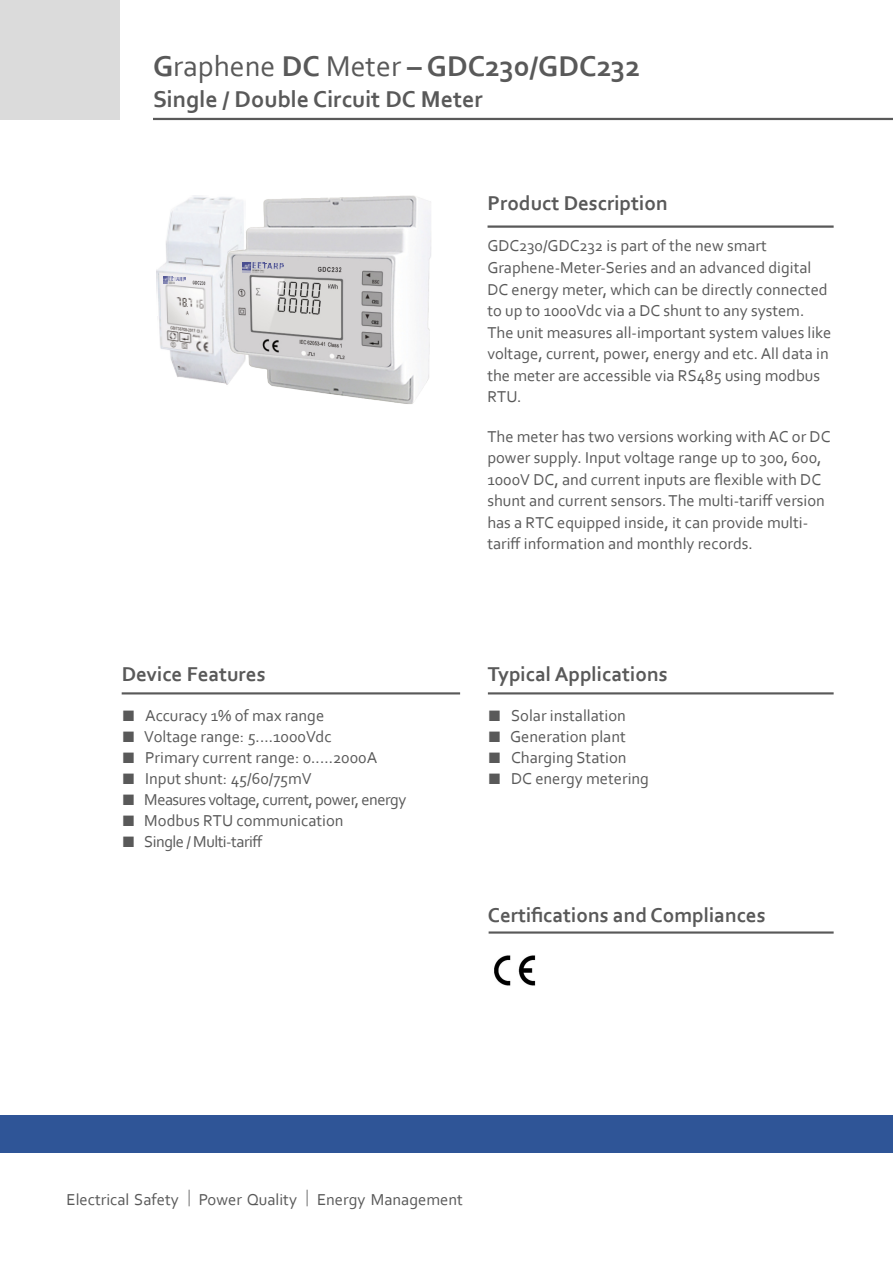
<style>
.page{position:relative;width:893px;height:1263px;background:#fff}
.page>*{position:absolute;margin:0;border:0;box-sizing:border-box;transform-origin:0 0}
.t1{font:700 30px "Corbel";color:#595959}
.t2{font:700 24px "Corbel";color:#595959}
.t3{font:700 21px "Corbel";color:#595959}
.t4{font:16.5px/21.6px "Corbel";color:#595959}
.t5{font:16.5px "Corbel";letter-spacing:-.03em;color:#595959}
.s1{font-weight:400}
.s2{font-family:"Arial";font-size:22.5px}
</style>
<div class="page">
<div style="left:0;top:1115px;width:893px;height:38px;background:#2f5597"></div>
<div style="left:0;top:0;width:119px;height:119px;background:#dbdbdb"></div>
<hr style="left:153px;top:118px;width:740px;height:2px;background:#595959">
<hr style="left:122px;top:692px;width:338px;height:2px;background:#595959">
<hr style="left:488px;top:692px;width:346px;height:2px;background:#595959">
<hr style="left:489px;top:931px;width:345px;height:3px;background:#595959">
<img style="left:494px;top:955px;width:42px;height:31px">
<hr style="left:488px;top:225px;width:346px;height:3px;background:#595959">
<img style="left:156px;top:195px;width:68px;height:188px">
<svg style="left:192px;top:280px;width:13px;height:5px"></svg>
<img style="left:164px;top:277px;width:22px;height:7px">
<img style="left:224px;top:196px;width:207px;height:208px">
<img style="left:242px;top:262px;width:42px;height:11px">
<img style="left:318px;top:266px;width:24px;height:7px">
<h1 class="t1" style="left:153px;top:54px;width:489px">G<span class="s1">raphene</span> DC <span class="s1">Meter</span> – GDC230/GDC232</h1>
<h2 class="t2" style="left:153px;top:90px;width:331px">Single / Double Circuit DC Meter</h2>
<p class="t3" style="left:122px;top:666px;width:145px">Device Features</p>
<p class="t4" style="left:122px;top:706px;width:204px"><span class="s2">■</span> Accuracy 1% of max range</p>
<p class="t4" style="left:122px;top:727px;width:211px"><span class="s2">■</span> Voltage range: 5....1000Vdc</p>
<p class="t4" style="left:122px;top:748px;width:257px"><span class="s2">■</span> Primary current range: 0.....2000A</p>
<p class="t4" style="left:122px;top:769px;width:192px"><span class="s2">■</span> Input shunt: 45/60/75mV</p>
<p class="t5" style="left:122px;top:793px;width:286px"><span class="s2">■</span> Measures voltage, current, power, energy</p>
<p class="t4" style="left:122px;top:811px;width:223px"><span class="s2">■</span> Modbus RTU communication</p>
<p class="t5" style="left:122px;top:835px;width:143px"><span class="s2">■</span> Single / Multi-tariff</p>
<p class="t3" style="left:487px;top:194px;width:182px">Product Description</p>
<p class="t4" style="left:487px;top:236px;width:345px">GDC230/GDC232 is part of the new smart Graphene-Meter-Series and an advanced digital DC energy meter, which can be directly connected to up to 1000Vdc via a DC shunt to any system.<br>The unit measures all-important system values like voltage, current, power, energy and etc. All data in the meter are accessible via RS485 using modbus RTU.</p>
<p class="t4" style="left:487px;top:427px;width:344px">The meter has two versions working with AC or DC power supply. Input voltage range up to 300, 600, 1000V DC, and current inputs are flexible with DC shunt and current sensors. The multi-tariff version has a RTC equipped inside, it can provide multi&shy;tariff information and monthly records.</p>
<p class="t3" style="left:488px;top:666px;width:181px">Typical Applications</p>
<p class="t4" style="left:488px;top:706px;width:140px"><span class="s2">■</span> Solar installation</p>
<p class="t4" style="left:488px;top:727px;width:140px"><span class="s2">■</span> Generation plant</p>
<p class="t4" style="left:488px;top:748px;width:140px"><span class="s2">■</span> Charging Station</p>
<p class="t4" style="left:488px;top:769px;width:163px"><span class="s2">■</span> DC energy metering</p>
<p class="t3" style="left:488px;top:906px;width:279px">Certifications and Compliances</p>
<p class="t4" style="left:67px;top:1190px;width:398px">Electrical Safety Power Quality Energy Management</p>
</div>
